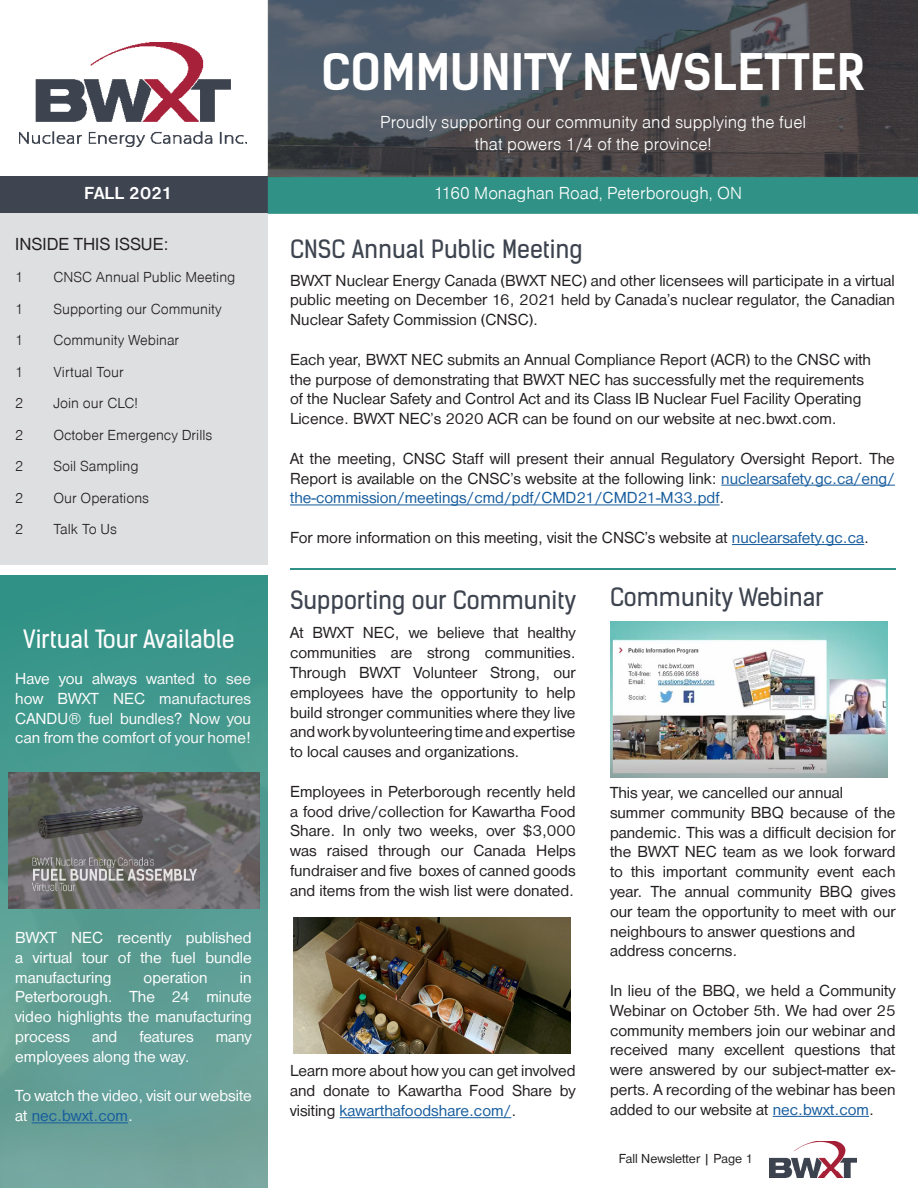
<style>
.page{position:relative;width:918px;height:1188px;background:#fff}
.page>*{position:absolute;margin:0;border:0;box-sizing:border-box;transform-origin:0 0}
.t1{font:48px "Kelson Sans Bold BG";color:#fff}
.t2{font:24px "Kelson Sans Regular BG";color:#3e444f}
.t3{font:24px "Kelson Sans Regular BG";color:#fff}
.t4{font:18px/21.6px "Nimbus San D Ligh";color:#fff;text-align:center}
.t5{font:18px "Nimbus San D";color:#231f20}
.t6{font:700 18px "Nimbus San D";color:#fff}
.t7{font:16.5px/19.8px "Nimbus San D";color:#231f20;text-align:justify}
.t8{font:16.5px/19.8px "Nimbus San D";color:#fff;text-align:justify}
.t9{font:15px "Nimbus San D Ligh";color:#231f20}
.t10{font:13.5px "Nimbus San D";color:#231f20}
.s1{color:#175d9e}
</style>
<div class="page">
<img style="left:770px;top:1141px;width:87px;height:36px">
<div style="left:0;top:177px;width:274px;height:36px;background:#3e4450"></div>
<div style="left:268px;top:177px;width:650px;height:37px;background:#309286"></div>
<img style="left:20px;top:42px;width:226px;height:105px">
<div style="left:0;top:214px;width:268px;height:351px;background:#dedfe1"></div>
<img style="left:268px;top:0;width:650px;height:177px">
<hr style="left:721px;top:485px;width:174px;height:1px;background:#175d9e">
<hr style="left:290px;top:504px;width:430px;height:1px;background:#175d9e">
<hr style="left:732px;top:544px;width:132px;height:1px;background:#175d9e">
<hr style="left:773px;top:1116px;width:96px;height:1px;background:#175d9e">
<img style="left:0;top:576px;width:268px;height:612px">
<img style="left:610px;top:621px;width:278px;height:157px">
<hr style="left:290px;top:569px;width:606px;height:1px;background:#309286">
<hr style="left:32px;top:1122px;width:96px;height:1px;background:#175d9e">
<img style="left:9px;top:772px;width:250px;height:136px">
<hr style="left:340px;top:1117px;width:171px;height:1px;background:#175d9e">
<img style="left:293px;top:917px;width:278px;height:136px">
<p class="t6" style="left:84px;top:183px;width:90px">FALL 2021</p>
<p class="t5" style="left:15px;top:234px;width:155px">INSIDE THIS ISSUE:</p>
<p class="t9" style="left:15px;top:269px;width:10px">1</p>
<p class="t9" style="left:53px;top:269px;width:184px">CNSC Annual Public Meeting</p>
<p class="t9" style="left:15px;top:300px;width:10px">1</p>
<p class="t9" style="left:53px;top:300px;width:170px">Supporting our Community</p>
<p class="t9" style="left:15px;top:332px;width:10px">1</p>
<p class="t9" style="left:53px;top:332px;width:127px">Community Webinar</p>
<p class="t9" style="left:15px;top:363px;width:10px">1</p>
<p class="t9" style="left:53px;top:363px;width:72px">Virtual Tour</p>
<p class="t9" style="left:15px;top:395px;width:10px">2</p>
<p class="t9" style="left:53px;top:395px;width:86px">Join our CLC!</p>
<p class="t9" style="left:15px;top:426px;width:10px">2</p>
<p class="t9" style="left:53px;top:426px;width:161px">October Emergency Drills</p>
<p class="t9" style="left:15px;top:458px;width:10px">2</p>
<p class="t9" style="left:53px;top:458px;width:87px">Soil Sampling</p>
<p class="t9" style="left:15px;top:489px;width:10px">2</p>
<p class="t9" style="left:53px;top:489px;width:97px">Our Operations</p>
<p class="t9" style="left:15px;top:521px;width:10px">2</p>
<p class="t9" style="left:53px;top:521px;width:65px">Talk To Us</p>
<p class="t3" style="left:23px;top:625px;width:213px">Virtual Tour Available</p>
<p class="t8" style="left:15px;top:669px;width:237px">Have you always wanted to see how BWXT NEC manufactures CANDU® fuel bundles? Now you can from the comfort of your home!</p>
<p class="t8" style="left:15px;top:928px;width:238px">BWXT NEC recently published a virtual tour of the fuel bundle manufacturing</p>
<p class="t8" style="left:15px;top:968px;width:238px;text-indent:225px">in Peterborough. The 24 minute video highlights the manufacturing process</p>
<p class="t8" style="left:144px;top:968px;width:66px">operation</p>
<p class="t8" style="left:92px;top:1027px;width:27px">and</p>
<p class="t8" style="left:139px;top:1027px;width:56px">features</p>
<p class="t8" style="left:216px;top:1027px;width:37px">many</p>
<p class="t8" style="left:15px;top:1047px;width:176px">employees along the way.</p>
<p class="t8" style="left:15px;top:1086px;width:238px">To watch the video, visit our website at <span class="s1">nec.bwxt.com</span>.</p>
<p class="t1" style="left:321px;top:43px;width:546px">COMMUNITY NEWSLETTER</p>
<p class="t4" style="left:380px;top:112px;width:428px">Proudly supporting our community and supplying the fuel that powers 1/4 of the province!</p>
<p class="t4" style="left:434px;top:183px;width:310px">1160 Monaghan Road, Peterborough, ON</p>
<p class="t2" style="left:290px;top:234px;width:294px">CNSC Annual Public Meeting</p>
<p class="t7" style="left:290px;top:270px;width:606px">BWXT Nuclear Energy Canada (BWXT NEC) and other licensees will participate in a virtual public meeting on December 16, 2021 held by Canada’s nuclear regulator, the Canadian Nuclear Safety Commission (CNSC).</p>
<p class="t7" style="left:290px;top:350px;width:583px">Each year, BWXT NEC submits an Annual Compliance Report (ACR) to the CNSC with</p>
<p class="t7" style="left:290px;top:369px;width:575px">the purpose of demonstrating that BWXT NEC has successfully met the requirements</p>
<p class="t7" style="left:290px;top:389px;width:573px">of the Nuclear Safety and Control Act and its Class IB Nuclear Fuel Facility Operating</p>
<p class="t7" style="left:290px;top:409px;width:548px">Licence. BWXT NEC’s 2020 ACR can be found on our website at nec.bwxt.com.</p>
<p class="t7" style="left:290px;top:449px;width:606px">At the meeting, CNSC Staff will present their annual Regulatory Oversight Report. The Report is available on the CNSC’s website at the following link: <span class="s1">nuclearsafety.gc.ca/eng/ the-commission/meetings/cmd/pdf/CMD21/CMD21-M33.pdf</span>.</p>
<p class="t7" style="left:290px;top:528px;width:581px">For more information on this meeting, visit the CNSC’s website at <span class="s1">nuclearsafety.gc.ca</span>.</p>
<p class="t2" style="left:290px;top:586px;width:288px">Supporting our Community</p>
<p class="t2" style="left:610px;top:583px;width:215px">Community Webinar</p>
<p class="t7" style="left:290px;top:623px;width:287px">At BWXT NEC, we believe that healthy communities are strong communities.<br>Through BWXT Volunteer Strong, our employees have the opportunity to help build stronger communities where they live and work by volunteering time and expertise to local causes and organizations.</p>
<p class="t7" style="left:290px;top:782px;width:287px">Employees in Peterborough recently held a food drive/collection for Kawartha Food Share. In only two weeks, over $3,000 was raised through our Canada Helps fundraiser and five boxes of canned goods and items from the wish list were donated.</p>
<p class="t7" style="left:290px;top:1061px;width:287px">Learn more about how you can get involved and donate to Kawartha Food Share by visiting <span class="s1">kawarthafoodshare.com/</span>.</p>
<p class="t7" style="left:610px;top:783px;width:235px">This year, we cancelled our annual</p>
<p class="t7" style="left:610px;top:803px;width:287px">summer community BBQ because of the pandemic. This was a difficult decision for the BWXT NEC team as we look forward to this important community event each year. The annual community BBQ gives our team the opportunity to meet with our neighbours to answer questions and</p>
<p class="t7" style="left:610px;top:941px;width:129px">address concerns.</p>
<p class="t7" style="left:610px;top:981px;width:287px">In lieu of the BBQ, we held a Community Webinar on October 5th. We had over 25 community members join our webinar and received many excellent questions that were answered by our subject-matter ex&shy;perts. A recording of the webinar has been</p>
<p class="t7" style="left:610px;top:1100px;width:265px">added to our website at <span class="s1">nec.bwxt.com</span>.</p>
<p class="t10" style="left:619px;top:1151px;width:136px">Fall Newsletter | Page 1</p>
</div>
